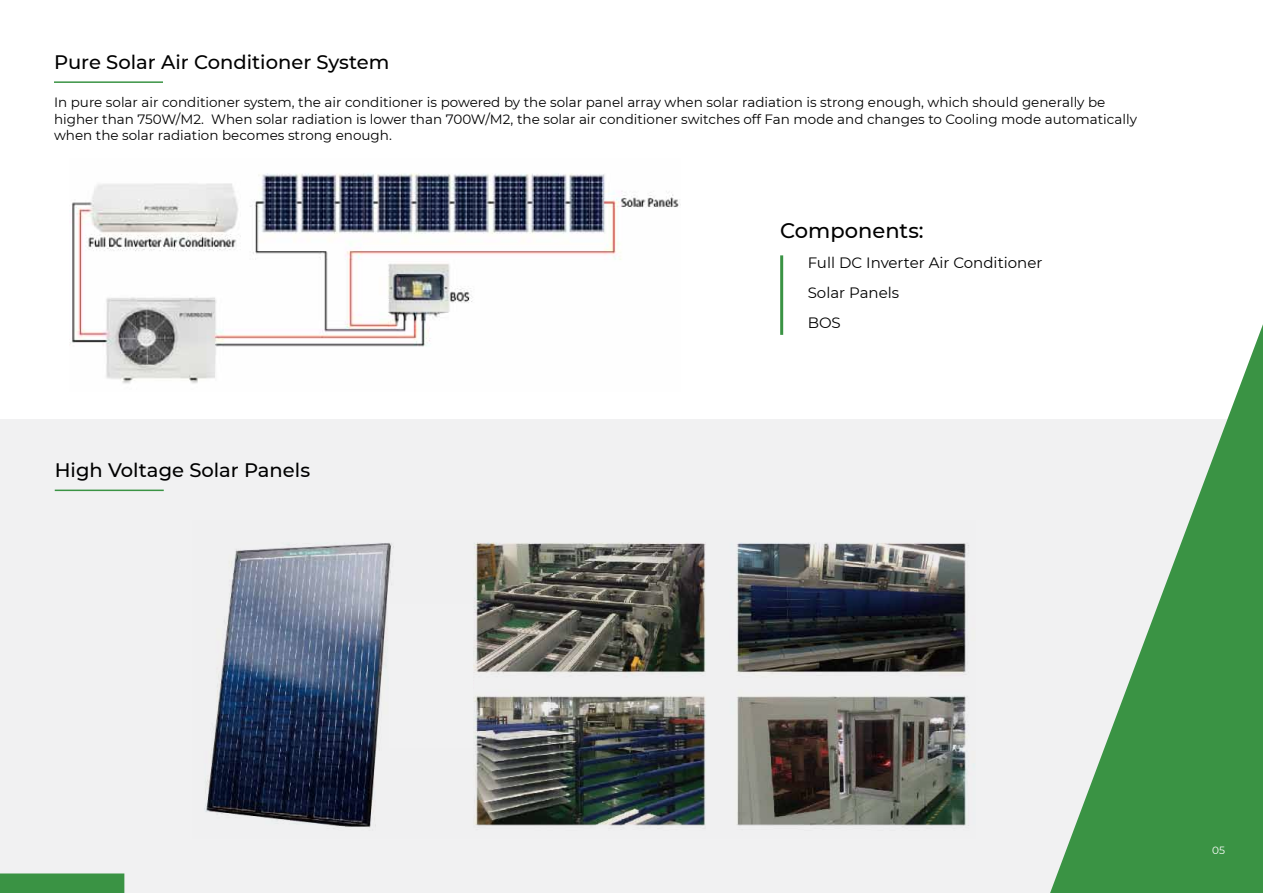
<style>
.page{position:relative;width:1263px;height:893px;background:#fff}
.page>*{position:absolute;margin:0;border:0;box-sizing:border-box;transform-origin:0 0}
.t1{font:500 21px "Montserrat";color:#000}
.t2{font:500 19.5px "Montserrat";color:#000}
.t3{font:15px/30px "Montserrat";color:#000}
.t4{font:13.5px/16.2px "Montserrat";color:#000}
.t5{font:10.5px "Montserrat";color:#fff}
</style>
<div class="page">
<div style="left:0;top:420px;width:1263px;height:473px;background:#f1f1f2"></div>
<svg style="left:1050px;top:324px;width:213px;height:569px"></svg>
<hr style="left:54px;top:81px;width:109px;height:2px;background:#3a9344">
<img style="left:70px;top:173px;width:611px;height:211px">
<hr style="left:780px;top:255px;width:3px;height:80px;background:#3a9344">
<img style="left:204px;top:542px;width:765px;height:287px">
<hr style="left:55px;top:490px;width:109px;height:1px;background:#3a9344">
<div style="left:0;top:873px;width:124px;height:20px;background:#3a9344"></div>
<div style="left:389px;top:605px;width:84px;height:143px;background:#f1f1f2"></div>
<h2 class="t2" style="left:54px;top:49px;width:337px">Pure Solar Air Conditioner System</h2>
<p class="t4" style="left:54px;top:94px;width:1084px">In pure solar air conditioner system, the air conditioner is powered by the solar panel array when solar radiation is strong enough, which should generally be higher than 750W/M2. When solar radiation is lower than 700W/M2, the solar air conditioner switches off Fan mode and changes to Cooling mode automatically when the solar radiation becomes strong enough.</p>
<h2 class="t2" style="left:55px;top:456px;width:257px">High Voltage Solar Panels</h2>
<h1 class="t1" style="left:780px;top:215px;width:145px">Components:</h1>
<p class="t3" style="left:808px;top:247px;width:236px">Full DC Inverter Air Conditioner<br>Solar Panels<br>BOS</p>
<p class="t5" style="left:1212px;top:843px;width:14px">05</p>
</div>
